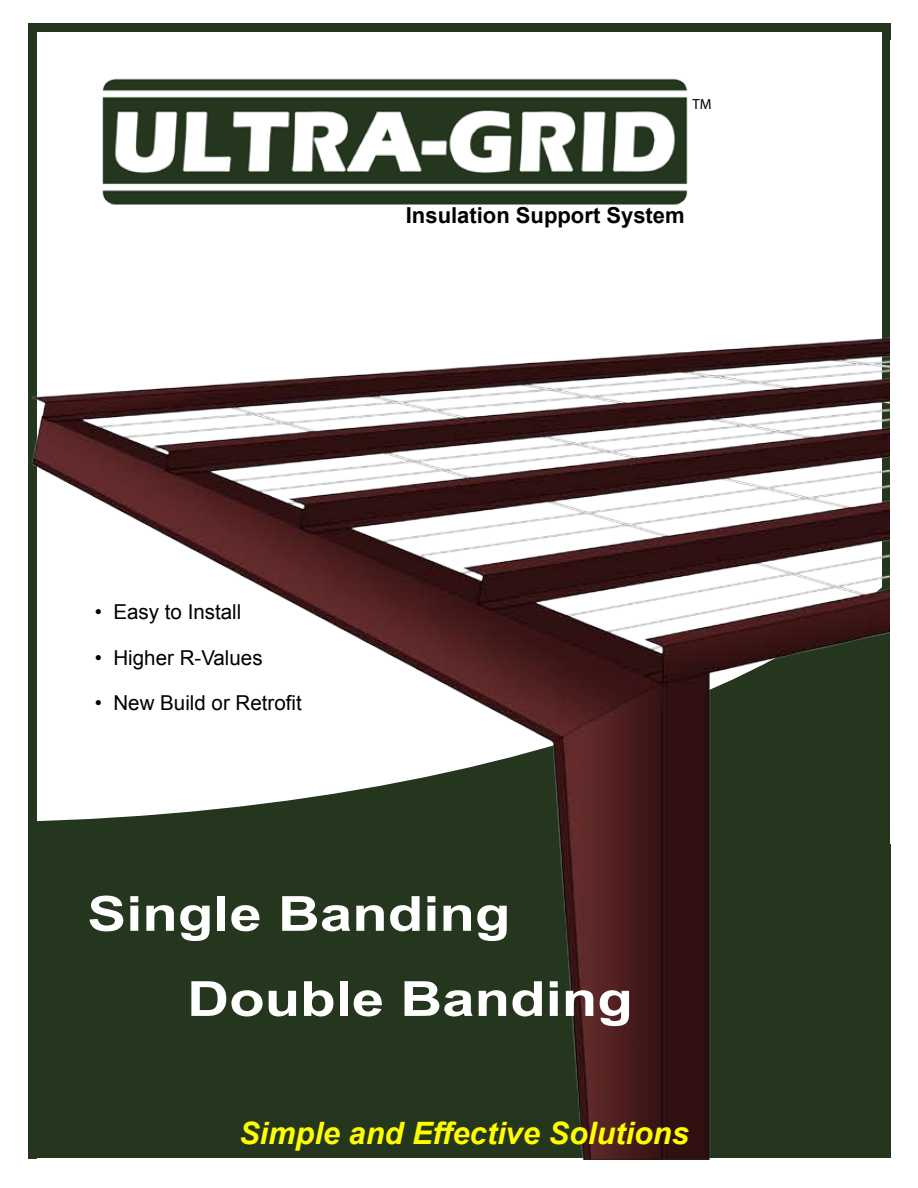
<style>
.page{position:relative;width:918px;height:1188px;background:#fff}
.page>*{position:absolute;margin:0;border:0;box-sizing:border-box;transform-origin:0 0}
.t1{font:700 48.45px/85.1px "Arial";color:#fff;scale:1.2 1}
.t2{font:italic 700 30.75px "Arial";color:#ff0}
.t3{font:700 22.05px "Arial";color:#000}
.t4{font:20.55px "Arial";color:#000}
.t5{font:14.7px "Myriad";color:#000}
</style>
<div class="page">
<div style="left:882px;top:23px;width:8px;height:1135px;background:#25361f"></div>
<div style="left:28px;top:24px;width:8px;height:1134px;background:#25361f"></div>
<div style="left:28px;top:23px;width:862px;height:9px;background:#25361f"></div>
<img style="left:31px;top:338px;width:860px;height:821px">
<div style="left:890px;top:40px;width:28px;height:804px;background:#fff"></div>
<img style="left:102px;top:78px;width:586px;height:127px">
<p class="t5" style="left:693px;top:97px;width:21px">TM</p>
<p class="t3" style="left:406px;top:200px;width:280px">Insulation Support System</p>
<p class="t4" style="left:95px;top:598px;width:148px">• Easy to Install</p>
<p class="t4" style="left:95px;top:644px;width:169px">• Higher R-Values</p>
<p class="t4" style="left:95px;top:689px;width:209px">• New Build or Retrofit</p>
<p class="t1" style="left:187px;top:873px;width:373px;text-indent:-100px">Single Banding<br>Double Banding</p>
<p class="t2" style="left:239px;top:1113px;width:451px">Simple and Effective Solutions</p>
</div>
